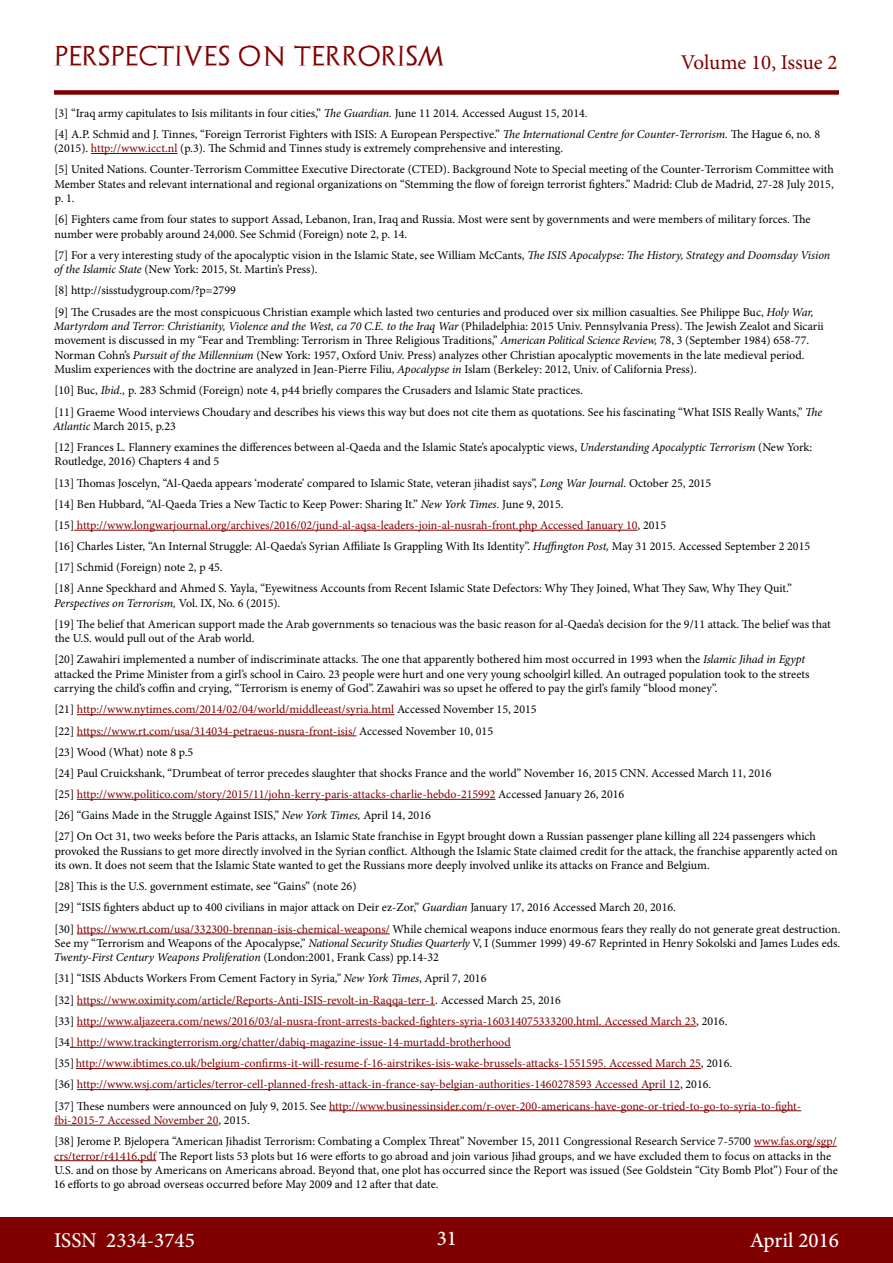
<style>
.page{position:relative;width:893px;height:1263px;background:#fff}
.page>*{position:absolute;margin:0;border:0;box-sizing:border-box;transform-origin:0 0}
.t1{font:500 21px "Minion Pro";color:#fff}
.t2{font:21px "Archeologicaps";letter-spacing:.045em;color:#800000}
.t3{font:21px "Minion Pro";letter-spacing:-.005em;color:#800000}
.t4{font:12px/21.1px "Minion Pro";color:#000}
.t5{font:12px/21.1px "Minion Pro";color:#800000}
.s1{font-style:italic}
.s2{color:#252525}
.s3{color:#800000}
.s4{color:#000}
.s5{font-style:italic;color:#000}
</style>
<div class="page">
<div style="left:0;top:1217px;width:893px;height:46px;background:#800000"></div>
<div style="left:54px;top:90px;width:785px;height:5px;background:#800000"></div>
<hr style="left:91px;top:153px;width:86px;height:1px;background:#800000">
<hr style="left:74px;top:530px;width:564px;height:1px;background:#800000">
<hr style="left:77px;top:714px;width:317px;height:1px;background:#800000">
<hr style="left:77px;top:735px;width:279px;height:1px;background:#800000">
<hr style="left:77px;top:799px;width:419px;height:1px;background:#800000">
<hr style="left:77px;top:933px;width:313px;height:1px;background:#800000">
<hr style="left:77px;top:1005px;width:358px;height:1px;background:#800000">
<hr style="left:77px;top:1026px;width:619px;height:1px;background:#800000">
<hr style="left:70px;top:1047px;width:441px;height:1px;background:#800000">
<hr style="left:76px;top:1068px;width:625px;height:1px;background:#800000">
<hr style="left:77px;top:1089px;width:603px;height:1px;background:#800000">
<hr style="left:329px;top:1110px;width:472px;height:1px;background:#800000">
<hr style="left:54px;top:1125px;width:164px;height:1px;background:#800000">
<hr style="left:754px;top:1146px;width:83px;height:1px;background:#800000">
<hr style="left:54px;top:1160px;width:102px;height:1px;background:#800000">
<h1 class="t2" style="left:54px;top:43px;width:392px">PERSPECTIVES ON TERRORISM</h1>
<h1 class="t3" style="left:681px;top:48px;width:158px">Volume 10, Issue 2</h1>
<p class="t4" style="left:54px;top:102px;width:767px">[3] “Iraq army capitulates to Isis militants in four cities,” <span class="s1">The Guardian.</span> June 11 2014. Accessed August 15, 2014<span class="s2">.<br></span>[4] A.P. Schmid and J. Tinnes, “Foreign Terrorist Fighters with ISIS: A European Perspective.” <span class="s1">The International Centre for Counter-Terrorism.</span> The Hague 6, no. 8</p>
<p class="t4" style="left:54px;top:138px;width:781px">(2015). <span class="s3">http://www.icct.nl</span> (p.3). The Schmid and Tinnes study is extremely comprehensive and interesting.<br>[5] United Nations. Counter-Terrorism Committee Executive Directorate (CTED). Background Note to Special meeting of the Counter-Terrorism Committee with</p>
<p class="t4" style="left:54px;top:177px;width:781px;line-height:14.4px">Member States and relevant international and regional organizations on “Stemming the flow of foreign terrorist fighters.” Madrid: Club de Madrid, 27-28 July 2015, p. 1.</p>
<p class="t4" style="left:54px;top:212px;width:758px;line-height:14.4px">[6] Fighters came from four states to support Assad, Lebanon, Iran, Iraq and Russia. Most were sent by governments and were members of military forces. The number were probably around 24,000. See Schmid (Foreign) note 2, p. 14.</p>
<p class="t4" style="left:54px;top:248px;width:778px;line-height:14.4px">[7] For a very interesting study of the apocalyptic vision in the Islamic State, see William McCants, <span class="s1">The ISIS Apocalypse: The History, Strategy and Doomsday Vision of the Islamic State</span> (New York: 2015, St. Martin’s Press).</p>
<p class="t4" style="left:54px;top:280px;width:761px">[8] http://sisstudygroup.com/?p=2799<br>[9] The Crusades are the most conspicuous Christian example which lasted two centuries and produced over six million casualties. See Philippe Buc, <span class="s1">Holy War,</span></p>
<p class="t4" style="left:54px;top:319px;width:771px;line-height:14.4px"><span class="s1">Martyrdom and Terror: Christianity, Violence and the West, ca 70 C.E. to the Iraq War</span> (Philadelphia: 2015 Univ. Pennsylvania Press). The Jewish Zealot and Sicarii movement is discussed in my “Fear and Trembling: Terrorism in Three Religious Traditions,” <span class="s1">American Political Science Review,</span> 78, 3 (September 1984) 658-77.<br>Norman Cohn’s <span class="s1">Pursuit of the Millennium</span> (New York: 1957, Oxford Univ. Press) analyzes other Christian apocalyptic movements in the late medieval period.<br>Muslim experiences with the doctrine are analyzed in Jean-Pierre Filiu, <span class="s1">Apocalypse in</span> Islam (Berkeley: 2012, Univ. of California Press).</p>
<p class="t4" style="left:54px;top:380px;width:769px">[10] Buc, <span class="s1">Ibid.,</span> p. 283 Schmid (Foreign) note 4, p44 briefly compares the Crusaders and Islamic State practices.<br>[11] Graeme Wood interviews Choudary and describes his views this way but does not cite them as quotations. See his fascinating “What ISIS Really Wants,” <span class="s1">The</span></p>
<p class="t4" style="left:53px;top:416px;width:761px"><span class="s1">Atlantic</span> March 2015, p.23<br>[12] Frances L. Flannery examines the differences between al-Qaeda and the Islamic State’s apocalyptic views, <span class="s1">Understanding Apocalyptic Terrorism</span> (New York:</p>
<p class="t4" style="left:54px;top:451px;width:757px">Routledge, 2016) Chapters 4 and 5<br>[13] Thomas Joscelyn, “Al-Qaeda appears ‘moderate’ compared to Islamic State, veteran jihadist says”, <span class="s1">Long War Journal</span>. October 25, 2015<br>[14] Ben Hubbard, “Al-Qaeda Tries a New Tactic to Keep Power: Sharing It.” <span class="s1">New York Times.</span> June 9, 2015.<br>[15] <span class="s3">http://www.longwarjournal.org/archives/2016/02/jund-al-aqsa-leaders-join-al-nusrah-front.php Accessed January 10</span>, 2015<br>[16] Charles Lister, “An Internal Struggle: Al-Qaeda’s Syrian Affiliate Is Grappling With Its Identity”. <span class="s1">Huffington Post,</span> May 31 2015. Accessed September 2 2015 [17] Schmid (Foreign) note 2, p 45.<br>[18] Anne Speckhard and Ahmed S. Yayla, “Eyewitness Accounts from Recent Islamic State Defectors: Why They Joined, What They Saw, Why They Quit.”</p>
<p class="t4" style="left:54px;top:592px;width:778px"><span class="s1">Perspectives on Terrorism,</span> Vol. IX, No. 6 (2015).<br>[19] The belief that American support made the Arab governments so tenacious was the basic reason for al-Qaeda’s decision for the 9/11 attack. The belief was that</p>
<p class="t4" style="left:54px;top:628px;width:752px">the U.S. would pull out of the Arab world.<br>[20] Zawahiri implemented a number of indiscriminate attacks. The one that apparently bothered him most occurred in 1993 when the <span class="s1">Islamic Jihad in Egypt</span></p>
<p class="t4" style="left:54px;top:667px;width:757px;line-height:14.4px">attacked the Prime Minister from a girl’s school in Cairo. 23 people were hurt and one very young schoolgirl killed. An outraged population took to the streets carrying the child’s coffin and crying, “Terrorism is enemy of God”. Zawahiri was so upset he offered to pay the girl’s family “blood money”.</p>
<p class="t4" style="left:54px;top:699px;width:763px">[21] <span class="s3">http://www.nytimes.com/2014/02/04/world/middleeast/syria.html</span> Accessed November 15, 2015<br>[22] <span class="s3">https://www.rt.com/usa/314034-petraeus-nusra-front-isis/</span> Accessed November 10, 015<br>[23] Wood (What) note 8 p.5<br>[24] Paul Cruickshank, “Drumbeat of terror precedes slaughter that shocks France and the world” November 16, 2015 CNN. Accessed March 11, 2016<br>[25] <span class="s3">http://www.politico.com/story/2015/11/john-kerry-paris-attacks-charlie-hebdo-215992</span> Accessed January 26, 2016<br>[26] “Gains Made in the Struggle Against ISIS,” <span class="s1">New York Times,</span> April 14, 2016<br>[27] On Oct 31, two weeks before the Paris attacks, an Islamic State franchise in Egypt brought down a Russian passenger plane killing all 224 passengers which</p>
<p class="t4" style="left:55px;top:844px;width:784px;line-height:14.4px">provoked the Russians to get more directly involved in the Syrian conflict. Although the Islamic State claimed credit for the attack, the franchise apparently acted on its own. It does not seem that the Islamic State wanted to get the Russians more deeply involved unlike its attacks on France and Belgium.</p>
<p class="t4" style="left:54px;top:876px;width:788px">[28] This is the U.S. government estimate, see “Gains” (note 26)<br>[29] “ISIS fighters abduct up to 400 civilians in major attack on Deir ez-Zor,” <span class="s1">Guardian</span> January 17, 2016 Accessed March 20, 2016.<br>[30] <span class="s3">https://www.rt.com/usa/332300-brennan-isis-chemical-weapons/</span> While chemical weapons induce enormous fears they really do not generate great destruction.</p>
<p class="t4" style="left:54px;top:936px;width:788px;line-height:14.4px">See my “Terrorism and Weapons of the Apocalypse,” <span class="s1">National Security Studies Quarterly</span> V, I (Summer 1999) 49-67 Reprinted in Henry Sokolski and James Ludes eds.<br><span class="s1">Twenty-First Century Weapons Proliferation</span> (London:2001, Frank Cass) pp.14-32</p>
<p class="t5" style="left:54px;top:968px;width:748px"><span class="s4">[31] “ISIS Abducts Workers From Cement Factory in Syria</span><span class="s5">,” New York Times</span><span class="s4">, April 7, 2016<br>[32]</span> https://www.oximity.com/article/Reports-Anti-ISIS-revolt-in-Raqqa-terr-1<span class="s4">. Accessed March 25, 2016<br>[33]</span> http://www.aljazeera.com/news/2016/03/al-nusra-front-arrests-backed-fighters-syria-160314075333200.html. Accessed March 23<span class="s4">, 2016.<br>[34</span>] http://www.trackingterrorism.org/chatter/dabiq-magazine-issue-14-murtadd-brotherhood <span class="s4">[35]</span>http://www.ibtimes.co.uk/belgium-confirms-it-will-resume-f-16-airstrikes-isis-wake-brussels-attacks-1551595. Accessed March 25<span class="s4">, 2016.<br>[36]</span> http://www.wsj.com/articles/terror-cell-planned-fresh-attack-in-france-say-belgian-authorities-1460278593 Accessed April 12<span class="s4">, 2016.<br>[37] These numbers were announced on July 9, 2015. See</span> http://www.businessinsider.com/r-over-200-americans-have-gone-or-tried-to-go-to-syria-to-fight-</p>
<p class="t4" style="left:54px;top:1109px;width:784px"><span class="s3">fbi-2015-7 Accessed November 20</span>, 2015.<br>[38] Jerome P. Bjelopera “American Jihadist Terrorism: Combating a Complex Threat” November 15, 2011 Congressional Research Service 7-5700 <span class="s3">www.fas.org/sgp/</span></p>
<p class="t4" style="left:54px;top:1148px;width:786px;line-height:14.4px"><span class="s3">crs/terror/r41416.pdf</span> The Report lists 53 plots but 16 were efforts to go abroad and join various Jihad groups, and we have excluded them to focus on attacks in the<br>U.S. and on those by Americans on Americans abroad. Beyond that, one plot has occurred since the Report was issued (See Goldstein “City Bomb Plot”) Four of the<br>16 efforts to go abroad overseas occurred before May 2009 and 12 after that date.</p>
<h1 class="t1" style="left:54px;top:1226px;width:142px">ISSN 2334-3745</h1>
<h1 class="t1" style="left:437px;top:1224px;width:22px">31</h1>
<h1 class="t1" style="left:750px;top:1226px;width:91px">April 2016</h1>
</div>
